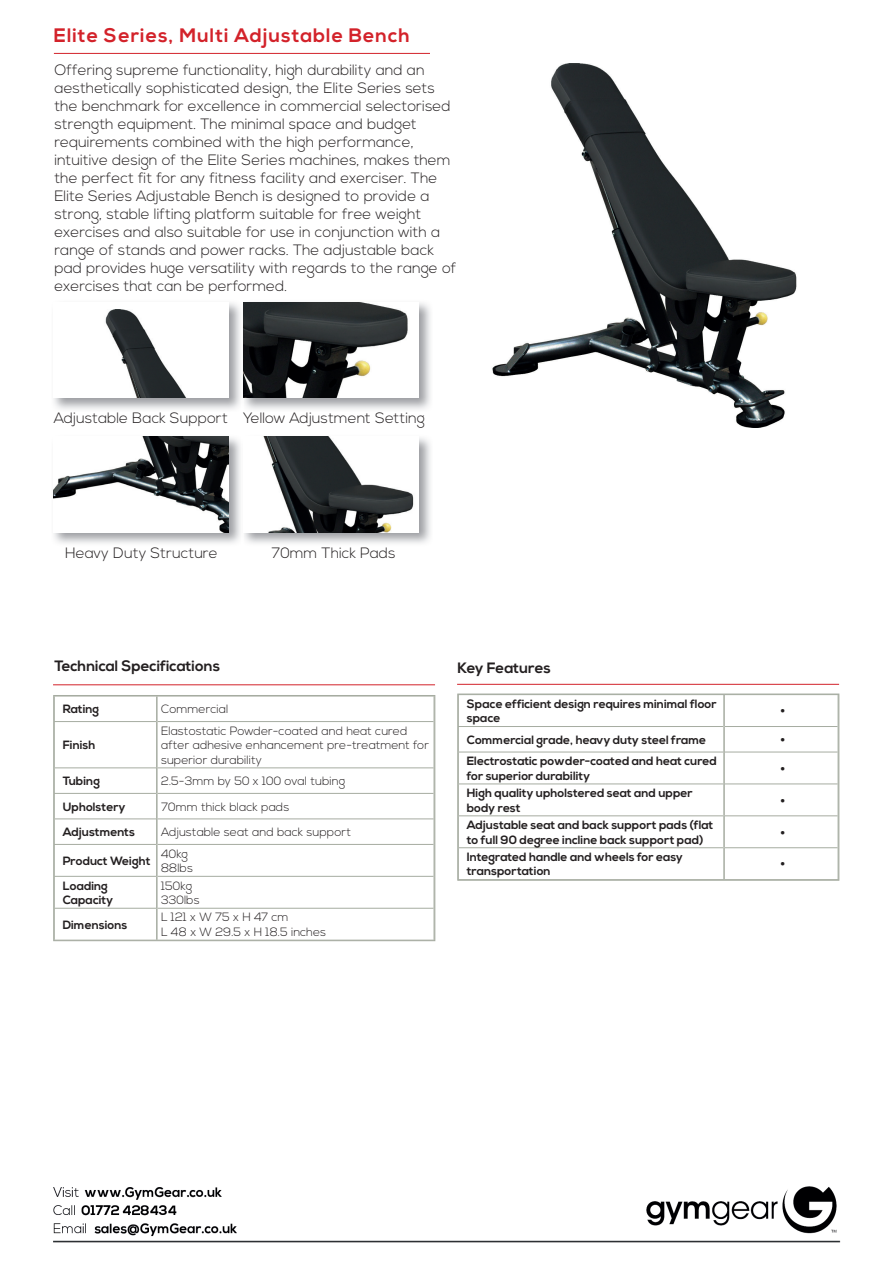
<style>
.page{position:relative;width:893px;height:1263px;background:#fff}
.page>*{position:absolute;margin:0;border:0;box-sizing:border-box;transform-origin:0 0}
.t1{font:700 19.5px "Nexa";letter-spacing:.05em;color:#d3222a}
.t2{font:300 18px "Nexa";color:#231f20}
.t3{font:300 15px/18px "Nexa";color:#231f20}
.t4{font:700 15px "Nexa";color:#231f20}
.t5{font:700 12px/14.4px "Nexa";color:#231f20}
.t6{font:300 12px/14.4px "Nexa";color:#231f20}
</style>
<div class="page">
<img style="left:53px;top:1186px;width:788px;height:57px">
<hr style="left:53px;top:684px;width:382px;height:1px;background:#d3222a">
<hr style="left:54px;top:721px;width:102px;height:1px;background:#a6aca1">
<hr style="left:158px;top:721px;width:276px;height:1px;background:#a6aca1">
<hr style="left:54px;top:767px;width:102px;height:1px;background:#a6aca1">
<hr style="left:158px;top:767px;width:276px;height:1px;background:#a6aca1">
<hr style="left:54px;top:793px;width:102px;height:1px;background:#a6aca1">
<hr style="left:158px;top:793px;width:276px;height:1px;background:#a6aca1">
<hr style="left:54px;top:818px;width:102px;height:1px;background:#a6aca1">
<hr style="left:158px;top:818px;width:276px;height:1px;background:#a6aca1">
<hr style="left:54px;top:844px;width:102px;height:1px;background:#a6aca1">
<hr style="left:158px;top:844px;width:276px;height:1px;background:#a6aca1">
<hr style="left:54px;top:876px;width:102px;height:1px;background:#a6aca1">
<hr style="left:158px;top:876px;width:276px;height:1px;background:#a6aca1">
<hr style="left:54px;top:908px;width:102px;height:1px;background:#a6aca1">
<hr style="left:158px;top:908px;width:276px;height:1px;background:#a6aca1">
<hr style="left:156px;top:696px;width:2px;height:25px;background:#a6aca1">
<hr style="left:156px;top:721px;width:2px;height:47px;background:#a6aca1">
<hr style="left:156px;top:768px;width:2px;height:25px;background:#a6aca1">
<hr style="left:156px;top:793px;width:2px;height:26px;background:#a6aca1">
<hr style="left:156px;top:819px;width:2px;height:25px;background:#a6aca1">
<hr style="left:156px;top:844px;width:2px;height:32px;background:#a6aca1">
<hr style="left:156px;top:876px;width:2px;height:32px;background:#a6aca1">
<hr style="left:156px;top:908px;width:2px;height:32px;background:#a6aca1">
<div style="left:54px;top:695px;width:381px;height:246px;border:1px solid #a6aca1"></div>
<hr style="left:457px;top:684px;width:382px;height:1px;background:#d3222a">
<hr style="left:458px;top:726px;width:265px;height:1px;background:#a6aca1">
<hr style="left:725px;top:726px;width:113px;height:1px;background:#a6aca1">
<hr style="left:458px;top:752px;width:265px;height:1px;background:#a6aca1">
<hr style="left:725px;top:752px;width:113px;height:1px;background:#a6aca1">
<hr style="left:458px;top:783px;width:265px;height:1px;background:#a6aca1">
<hr style="left:725px;top:783px;width:113px;height:1px;background:#a6aca1">
<hr style="left:458px;top:815px;width:265px;height:1px;background:#a6aca1">
<hr style="left:725px;top:815px;width:113px;height:1px;background:#a6aca1">
<hr style="left:458px;top:847px;width:265px;height:1px;background:#a6aca1">
<hr style="left:725px;top:847px;width:113px;height:1px;background:#a6aca1">
<hr style="left:723px;top:695px;width:2px;height:31px;background:#a6aca1">
<hr style="left:723px;top:726px;width:2px;height:26px;background:#a6aca1">
<hr style="left:723px;top:752px;width:2px;height:32px;background:#a6aca1">
<hr style="left:723px;top:784px;width:2px;height:32px;background:#a6aca1">
<hr style="left:723px;top:816px;width:2px;height:32px;background:#a6aca1">
<hr style="left:723px;top:848px;width:2px;height:31px;background:#a6aca1">
<div style="left:458px;top:694px;width:381px;height:186px;border:1px solid #a6aca1"></div>
<img style="left:492px;top:63px;width:305px;height:365px">
<hr style="left:54px;top:53px;width:376px;height:1px;background:#d3222a">
<img style="left:54px;top:303px;width:187px;height:107px">
<div style="left:54px;top:302px;width:175px;height:95px;background:#fff"></div>
<img style="left:105px;top:309px;width:81px;height:88px">
<img style="left:53px;top:436px;width:188px;height:108px">
<img style="left:54px;top:437px;width:175px;height:95px">
<img style="left:243px;top:303px;width:188px;height:107px">
<img style="left:243px;top:302px;width:176px;height:95px">
<img style="left:244px;top:436px;width:187px;height:108px">
<img style="left:244px;top:437px;width:175px;height:95px">
<h1 class="t1" style="left:54px;top:24px;width:357px">Elite Series, Multi Adjustable Bench</h1>
<p class="t3" style="left:54px;top:61px;width:404px">Offering supreme functionality, high durability and an aesthetically sophisticated design, the Elite Series sets the benchmark for excellence in commercial selectorised strength equipment. The minimal space and budget requirements combined with the high performance, intuitive design of the Elite Series machines, makes them the perfect fit for any fitness facility and exerciser. The Elite Series Adjustable Bench is designed to provide a strong, stable lifting platform suitable for free weight exercises and also suitable for use in conjunction with a range of stands and power racks. The adjustable back pad provides huge versatility with regards to the range of exercises that can be performed.</p>
<p class="t3" style="left:54px;top:409px;width:176px">Adjustable Back Support</p>
<p class="t3" style="left:243px;top:409px;width:183px">Yellow Adjustment Setting</p>
<p class="t3" style="left:65px;top:544px;width:154px">Heavy Duty Structure</p>
<p class="t3" style="left:271px;top:544px;width:126px">70mm Thick Pads</p>
<p class="t4" style="left:55px;top:658px;width:167px">Technical Specifications</p>
<p class="t5" style="left:63px;top:702px;width:38px">Rating</p>
<p class="t6" style="left:161px;top:702px;width:69px">Commercial</p>
<p class="t5" style="left:63px;top:738px;width:34px">Finish</p>
<p class="t6" style="left:161px;top:724px;width:270px">Elastostatic Powder-coated and heat cured after adhesive enhancement pre-treatment for superior durability</p>
<p class="t5" style="left:63px;top:774px;width:39px">Tubing</p>
<p class="t6" style="left:161px;top:774px;width:186px">2.5-3mm by 50 x 100 oval tubing</p>
<p class="t5" style="left:63px;top:800px;width:64px">Upholstery</p>
<p class="t6" style="left:161px;top:800px;width:130px">70mm thick black pads</p>
<p class="t5" style="left:63px;top:825px;width:74px">Adjustments</p>
<p class="t6" style="left:161px;top:825px;width:192px">Adjustable seat and back support</p>
<p class="t5" style="left:63px;top:854px;width:89px">Product Weight</p>
<p class="t6" style="left:161px;top:847px;width:33px">40kg<br>88lbs</p>
<p class="t5" style="left:63px;top:879px;width:52px">Loading<br>Capacity</p>
<p class="t6" style="left:161px;top:879px;width:40px">150kg<br>330lbs</p>
<p class="t5" style="left:63px;top:918px;width:66px">Dimensions</p>
<p class="t6" style="left:161px;top:911px;width:167px">L 121 x W 75 x H 47 cm<br>L 48 x W 29.5 x H 18.5 inches</p>
<p class="t4" style="left:457px;top:659px;width:95px">Key Features</p>
<p class="t5" style="left:467px;top:697px;width:251px">Space efficient design requires minimal floor space</p>
<p class="t2" style="left:780px;top:701px;width:7px">•</p>
<p class="t5" style="left:467px;top:733px;width:241px">Commercial grade, heavy duty steel frame</p>
<p class="t2" style="left:780px;top:729px;width:7px">•</p>
<p class="t5" style="left:467px;top:754px;width:252px">Electrostatic powder-coated and heat cured for superior durability</p>
<p class="t2" style="left:780px;top:758px;width:7px">•</p>
<p class="t5" style="left:467px;top:786px;width:227px">High quality upholstered seat and upper body rest</p>
<p class="t2" style="left:780px;top:790px;width:7px">•</p>
<p class="t5" style="left:467px;top:818px;width:248px">Adjustable seat and back support pads (flat to full 90 degree incline back support pad)</p>
<p class="t2" style="left:780px;top:822px;width:7px">•</p>
<p class="t5" style="left:467px;top:850px;width:218px">Integrated handle and wheels for easy transportation</p>
<p class="t2" style="left:780px;top:854px;width:7px">•</p>
</div>
